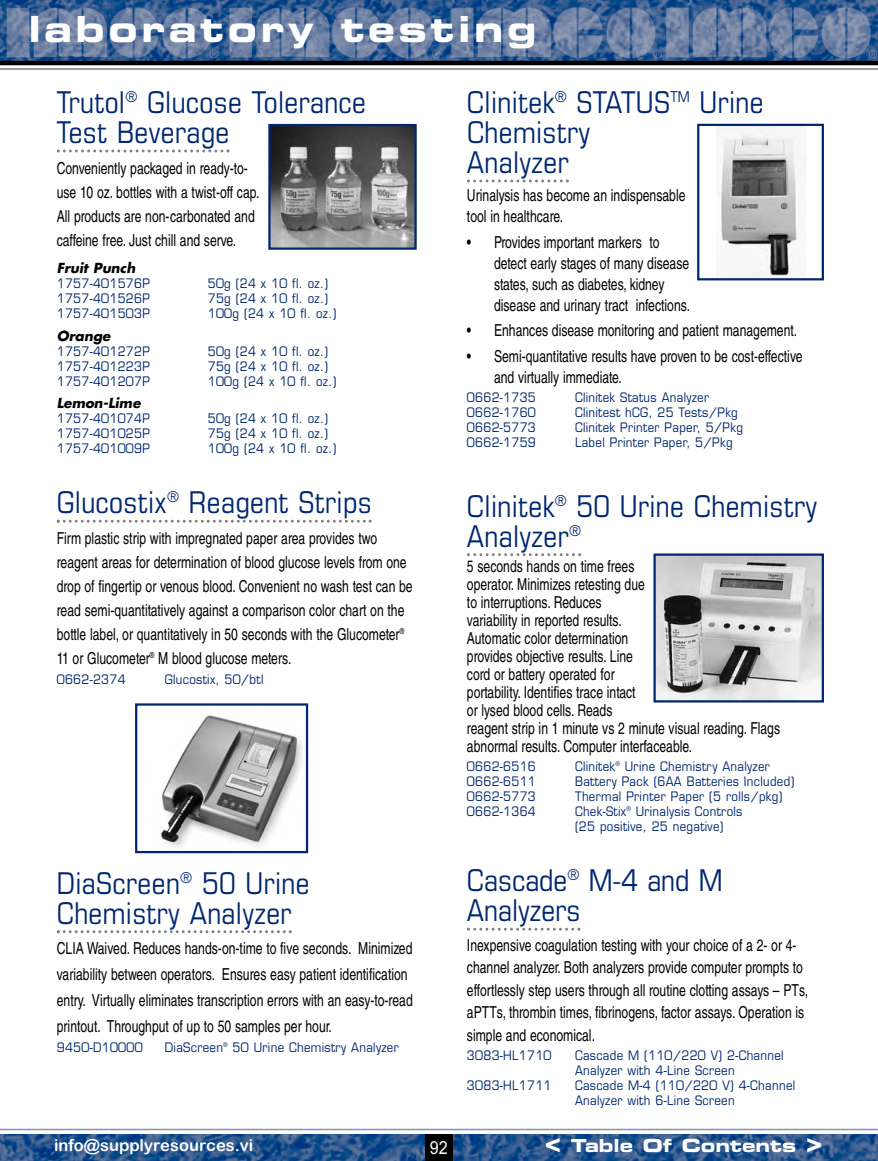
<style>
.page{position:relative;width:878px;height:1161px;background:#fff}
.page>*{position:absolute;margin:0;border:0;box-sizing:border-box;transform-origin:0 0}
.t1{font:36px "Eurostile Bold Extended Two";letter-spacing:.1em;color:#fff}
.t2{font:condensed 30px/30px "Eurostile";letter-spacing:.01em;color:#00276f}
.t3{font:18px "Eurostile Bold Extended Two";color:#fff}
.t4{font:18px "Arial";color:#fff;scale:.9 1}
.t5{font:condensed 16.5px/18px "Helvetica";color:#000;scale:.9 1}
.t6{font:16.5px "Arial Rounded MT Bold";color:#fff}
.t7{font:italic 700 13.5px "Futura";color:#000}
.t8{font:12.75px/15px "Eurostile";letter-spacing:.025em;color:#00276f;scale:.9 1}
.s1{font-size:27px}
</style>
<div class="page">
<img style="left:0;top:1134px;width:878px;height:27px">
<div style="left:425px;top:1134px;width:27px;height:27px;background:#000"></div>
<img style="left:0;top:0;width:878px;height:61px">
<hr style="left:0;top:61px;width:878px;height:4px;background:#000">
<hr style="left:0;top:68px;width:878px;height:2px;background:#808080">
<hr style="left:0;top:1129px;width:878px;height:1px;background:#8093b7">
<svg style="left:57px;top:149px;width:172px;height:3px"></svg>
<svg style="left:57px;top:520px;width:314px;height:3px"></svg>
<svg style="left:57px;top:930px;width:235px;height:3px"></svg>
<svg style="left:467px;top:179px;width:102px;height:3px"></svg>
<svg style="left:467px;top:553px;width:114px;height:3px"></svg>
<svg style="left:467px;top:928px;width:113px;height:3px"></svg>
<img style="left:656px;top:557px;width:165px;height:143px">
<div style="left:653px;top:554px;width:171px;height:149px;border:2px solid #00276f"></div>
<img style="left:716px;top:127px;width:89px;height:150px">
<div style="left:697px;top:124px;width:127px;height:156px;border:2px solid #00276f"></div>
<img style="left:160px;top:715px;width:143px;height:132px">
<div style="left:135px;top:703px;width:173px;height:150px;border:2px solid #00276f"></div>
<img style="left:271px;top:127px;width:142px;height:120px">
<div style="left:268px;top:124px;width:148px;height:126px;border:2px solid #00276f"></div>
<p class="t1" style="left:29px;top:16px;width:509px">laboratory testing</p>
<p class="t2" style="left:57px;top:90px;width:311px">Trutol<sup>®</sup> Glucose Tolerance<br>Test Beverage</p>
<p class="t5" style="left:57px;top:158px;width:227px;line-height:24px">Conveniently packaged in ready-to&shy;use 10 oz. bottles with a twist-off cap.<br>All products are non-carbonated and caffeine free. Just chill and serve.</p>
<p class="t7" style="left:57px;top:262px;width:80px">Fruit Punch</p>
<p class="t8" style="left:57px;top:277px;width:105px">1757-401576P</p>
<p class="t8" style="left:208px;top:277px;width:135px">50g (24 x 10 fl. oz.)</p>
<p class="t8" style="left:57px;top:292px;width:105px">1757-401526P</p>
<p class="t8" style="left:208px;top:292px;width:135px">75g (24 x 10 fl. oz.)</p>
<p class="t8" style="left:57px;top:307px;width:105px">1757-401503P</p>
<p class="t8" style="left:208px;top:307px;width:144px">100g (24 x 10 fl. oz.)</p>
<p class="t7" style="left:57px;top:329px;width:55px">Orange</p>
<p class="t8" style="left:57px;top:345px;width:105px">1757-401272P</p>
<p class="t8" style="left:208px;top:345px;width:135px">50g (24 x 10 fl. oz.)</p>
<p class="t8" style="left:57px;top:360px;width:105px">1757-401223P</p>
<p class="t8" style="left:208px;top:360px;width:135px">75g (24 x 10 fl. oz.)</p>
<p class="t8" style="left:57px;top:375px;width:105px">1757-401207P</p>
<p class="t8" style="left:208px;top:375px;width:144px">100g (24 x 10 fl. oz.)</p>
<p class="t7" style="left:57px;top:397px;width:85px">Lemon-Lime</p>
<p class="t8" style="left:57px;top:412px;width:105px">1757-401074P</p>
<p class="t8" style="left:208px;top:412px;width:135px">50g (24 x 10 fl. oz.)</p>
<p class="t8" style="left:57px;top:427px;width:105px">1757-401025P</p>
<p class="t8" style="left:208px;top:427px;width:135px">75g (24 x 10 fl. oz.)</p>
<p class="t8" style="left:57px;top:442px;width:105px">1757-401009P</p>
<p class="t8" style="left:208px;top:442px;width:144px">100g (24 x 10 fl. oz.)</p>
<p class="t2" style="left:57px;top:490px;width:316px">Glucostix<sup>®</sup> Reagent Strips</p>
<p class="t5" style="left:57px;top:528px;width:397px;line-height:24px">Firm plastic strip with impregnated paper area provides two reagent areas for determination of blood glucose levels from one drop of fingertip or venous blood. Convenient no wash test can be read semi-quantitatively against a comparison color chart on the bottle label, or quantitatively in 50 seconds with the Glucometer<sup>® </sup>11 or Glucometer<sup>®</sup> M blood glucose meters.</p>
<p class="t8" style="left:57px;top:673px;width:78px">0662-2374</p>
<p class="t8" style="left:165px;top:673px;width:111px">Glucostix, 50/btl</p>
<p class="t2" style="left:57px;top:871px;width:254px">DiaScreen<sup>®</sup> 50 Urine<br>Chemistry Analyzer</p>
<p class="t5" style="left:57px;top:936px;width:397px;line-height:26.1px">CLIA Waived. Reduces hands-on-time to five seconds. Minimized variability between operators. Ensures easy patient identification entry. Virtually eliminates transcription errors with an easy-to-read printout. Throughput of up to 50 samples per hour.</p>
<p class="t8" style="left:57px;top:1041px;width:97px">9450-D10000</p>
<p class="t8" style="left:165px;top:1041px;width:261px">DiaScreen<sup>®</sup> 50 Urine Chemistry Analyzer</p>
<p class="t6" style="left:54px;top:1135px;width:201px">info@supplyresources.vi</p>
<p class="t4" style="left:430px;top:1141px;width:22px">92</p>
<p class="t2" style="left:467px;top:90px;width:298px">Clinitek<sup>®</sup> STATUS<sup>TM</sup> Urine<br>Chemistry<br>Analyzer</p>
<p class="t5" style="left:467px;top:186px;width:244px;line-height:21px">Urinalysis has become an indispensable tool in healthcare.</p>
<p class="t5" style="left:494px;top:233px;width:219px;line-height:21px;text-indent:-27px">• Provides important markers to detect early stages of many disease states, such as diabetes, kidney disease and urinary tract infections.</p>
<p class="t5" style="left:467px;top:323px;width:368px">• Enhances disease monitoring and patient management.</p>
<p class="t5" style="left:494px;top:347px;width:344px;line-height:21px;text-indent:-27px">• Semi-quantitative results have proven to be cost-effective and virtually immediate.</p>
<p class="t8" style="left:467px;top:391px;width:78px">0662-1735</p>
<p class="t8" style="left:575px;top:391px;width:150px">Clinitek Status Analyzer</p>
<p class="t8" style="left:467px;top:406px;width:78px">0662-1760</p>
<p class="t8" style="left:575px;top:406px;width:182px">Clinitest hCG, 25 Tests/Pkg</p>
<p class="t8" style="left:467px;top:421px;width:78px">0662-5773</p>
<p class="t8" style="left:575px;top:421px;width:188px">Clinitek Printer Paper, 5/Pkg</p>
<p class="t8" style="left:467px;top:436px;width:78px">0662-1759</p>
<p class="t8" style="left:575px;top:436px;width:176px">Label Printer Paper, 5/Pkg</p>
<p class="t2" style="left:467px;top:494px;width:352px">Clinitek<sup>®</sup> 50 Urine Chemistry<br>Analyzer<sup>®</sup></p>
<p class="t5" style="left:467px;top:558px;width:349px">5 seconds hands on time frees<br>operator. Minimizes retesting due<br>to interruptions. Reduces<br>variability in reported results.<br>Automatic color determination<br>provides objective results. Line<br>cord or battery operated for<br>portability. Identifies trace intact<br>or lysed blood cells. Reads<br>reagent strip in 1 minute vs 2 minute visual reading. Flags abnormal results. Computer interfaceable.</p>
<p class="t8" style="left:467px;top:760px;width:78px">0662-6516</p>
<p class="t8" style="left:575px;top:760px;width:218px">Clinitek<sup>®</sup> Urine Chemistry Analyzer</p>
<p class="t8" style="left:467px;top:775px;width:78px">0662-6511</p>
<p class="t8" style="left:575px;top:775px;width:245px">Battery Pack (6AA Batteries Included)</p>
<p class="t8" style="left:467px;top:790px;width:78px">0662-5773</p>
<p class="t8" style="left:575px;top:790px;width:232px">Thermal Printer Paper (5 rolls/pkg)</p>
<p class="t8" style="left:467px;top:805px;width:78px">0662-1364</p>
<p class="t8" style="left:575px;top:805px;width:187px">Chek-Stix<sup>®</sup> Urinalysis Controls (25 positive, 25 negative)</p>
<p class="t2" style="left:467px;top:868px;width:257px">Cascade<sup>®</sup> M-4 and M<br>Analyzers</p>
<p class="t5" style="left:467px;top:935px;width:381px;line-height:22.5px">Inexpensive coagulation testing with your choice of a 2- or 4- channel analyzer. Both analyzers provide computer prompts to effortlessly step users through all routine clotting assays – PTs, aPTTs, thrombin times, fibrinogens, factor assays. Operation is simple and economical.</p>
<p class="t8" style="left:467px;top:1049px;width:95px">3083-HL1710</p>
<p class="t8" style="left:575px;top:1049px;width:233px">Cascade M (110/220 V) 2-Channel<br>Analyzer with 4-Line Screen</p>
<p class="t8" style="left:467px;top:1079px;width:95px">3083-HL1711</p>
<p class="t8" style="left:575px;top:1079px;width:246px">Cascade M-4 (110/220 V) 4-Channel<br>Analyzer with 6-Line Screen</p>
<p class="t3" style="left:544px;top:1139px;width:279px"><span class="s1">&lt;</span> Table Of Contents <span class="s1">&gt;</span></p>
</div>
